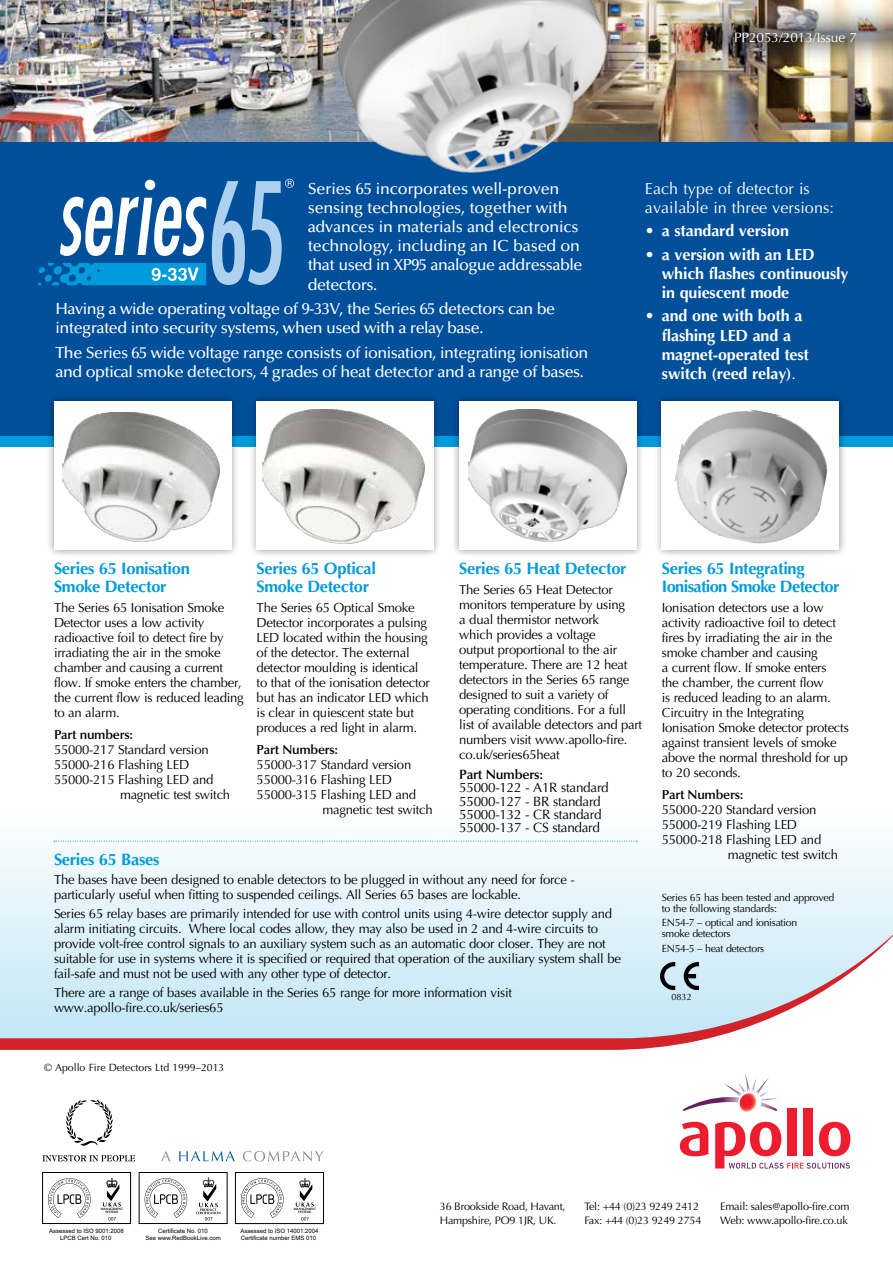
<style>
.page{position:relative;width:893px;height:1263px;background:#fff}
.page>*{position:absolute;margin:0;border:0;box-sizing:border-box;transform-origin:0 0}
.t1{font:700 16.5px/18px "Optima LT";letter-spacing:-.02em;color:#009bdb}
.t2{font:700 16.5px/18px "Optima LT";letter-spacing:-.04em;color:#009bdb}
.t3{font:500 16.2px/19px "Optima LT";letter-spacing:-.03em;color:#fff}
.t4{font:500 16.2px/19px "Optima LT";letter-spacing:-.01em;color:#fff}
.t5{font:700 16.2px/19px "Optima LT";letter-spacing:-.01em;color:#fff}
.t6{font:16.2px/19px "Optima LT";letter-spacing:.005em;color:#fff}
.t7{font:13.5px/13px "Optima LT";letter-spacing:-.02em;color:#000}
.t8{font:13.5px "Optima LT";color:#fff}
.t9{font:600 13.5px "Optima LT";letter-spacing:-.02em;color:#000}
.t10{font:13.2px/15px "Optima LT";letter-spacing:-.02em;color:#000}
.t11{font:600 13.2px "Optima LT";letter-spacing:-.02em;color:#000}
.t12{font:10.8px/13.5px "Optima";letter-spacing:-.02em;color:#000}
.t13{font:10.5px/10.5px "Optima LT";letter-spacing:-.02em;color:#000}
.t14{font:10.5px "Optima LT";color:#000}
.t15{font:9.15px "Optima LT";color:#000}
.t16{font:6px/7.5px "Arial";color:#000;text-align:center}
.t17{font:700 3.3px/3px "Optima";letter-spacing:-.015em;color:#000;text-align:center}
.s1{font-weight:400}
</style>
<div class="page">
<svg style="left:0;top:840px;width:893px;height:82px;fill:#ebf7fc"></svg>
<svg style="left:680px;top:1122px;width:28px;height:34px"></svg>
<div style="left:787px;top:1108px;width:9px;height:47px;background:#ed1c2e"></div>
<div style="left:804px;top:1108px;width:9px;height:47px;background:#ed1c2e"></div>
<svg style="left:715px;top:1122px;width:135px;height:46px"></svg>
<svg style="left:683px;top:1073px;width:95px;height:39px"></svg>
<svg style="left:42px;top:1155px;width:93px;height:6px"></svg>
<svg style="left:66px;top:1099px;width:47px;height:47px"></svg>
<div style="left:235px;top:1172px;width:89px;height:52px;border:1px solid #000"></div>
<svg style="left:241px;top:1178px;width:42px;height:40px"></svg>
<svg style="left:295px;top:1178px;width:19px;height:42px"></svg>
<div style="left:139px;top:1172px;width:88px;height:52px;border:1px solid #000"></div>
<svg style="left:145px;top:1178px;width:42px;height:40px"></svg>
<div style="left:42px;top:1172px;width:89px;height:52px;border:1px solid #000"></div>
<svg style="left:48px;top:1177px;width:73px;height:43px"></svg>
<svg style="left:161px;top:1151px;width:9px;height:10px"></svg>
<svg style="left:179px;top:1151px;width:56px;height:10px"></svg>
<svg style="left:243px;top:1151px;width:80px;height:10px"></svg>
<svg style="left:0;top:922px;width:893px;height:128px;background:#d5dde7"></svg>
<svg style="left:196px;top:1177px;width:24px;height:43px"></svg>
<div style="left:0;top:141px;width:893px;height:295px;background:#004f9b"></div>
<img style="left:617px;top:0;width:276px;height:142px">
<img style="left:619px;top:0;width:274px;height:65px">
<img style="left:0;top:0;width:316px;height:142px">
<div style="left:0;top:436px;width:893px;height:10px;background:#009bdb"></div>
<img style="left:316px;top:0;width:301px;height:174px">
<div style="left:46px;top:393px;width:193px;height:164px;background:#000;opacity:.4"></div>
<div style="left:54px;top:401px;width:177px;height:149px;background:#fff"></div>
<img style="left:62px;top:413px;width:157px;height:129px">
<div style="left:249px;top:393px;width:193px;height:164px;background:#000;opacity:.4"></div>
<div style="left:257px;top:401px;width:177px;height:149px;background:#fff"></div>
<img style="left:263px;top:409px;width:161px;height:134px">
<div style="left:451px;top:393px;width:193px;height:164px;background:#000;opacity:.4"></div>
<div style="left:459px;top:401px;width:177px;height:149px;background:#fff"></div>
<img style="left:468px;top:409px;width:159px;height:132px">
<div style="left:654px;top:393px;width:193px;height:164px;background:#000;opacity:.4"></div>
<div style="left:662px;top:401px;width:177px;height:149px;background:#fff"></div>
<img style="left:674px;top:409px;width:154px;height:135px">
<img style="left:660px;top:962px;width:39px;height:28px">
<svg style="left:54px;top:841px;width:583px;height:1px"></svg>
<svg style="left:60px;top:197px;width:146px;height:59px"></svg>
<div style="left:145px;top:180px;width:10px;height:10px;background:#fff;border-radius:50%"></div>
<svg style="left:38px;top:263px;width:168px;height:22px;background:#1296d4"></svg>
<svg style="left:212px;top:179px;width:82px;height:106px"></svg>
<p class="t4" style="left:308px;top:179px;width:276px">Series 65 incorporates well-proven sensing technologies, together with advances in materials and electronics technology, including an IC based on that used in XP95 analogue addressable detectors.</p>
<p class="t3" style="left:55px;top:299px;width:501px">Having a wide operating voltage of 9-33V, the Series 65 detectors can be integrated into security systems, when used with a relay base.</p>
<p class="t3" style="left:55px;top:343px;width:534px">The Series 65 wide voltage range consists of ionisation, integrating ionisation and optical smoke detectors, 4 grades of heat detector and a range of bases.</p>
<p class="t8" style="left:734px;top:29px;width:124px">PP2053/2013/Issue 7</p>
<p class="t6" style="left:645px;top:179px;width:191px">Each type of detector is available in three versions:</p>
<p class="t5" style="left:645px;top:222px;width:146px">• a standard version</p>
<p class="t5" style="left:662px;top:245px;width:188px;text-indent:-17px">• a version with an LED which flashes continuously in quiescent mode</p>
<p class="t5" style="left:662px;top:307px;width:149px;text-indent:-17px">• and one with both a flashing LED and a magnet-operated test switch (reed relay)<span class="s1">.</span></p>
<p class="t1" style="left:54px;top:560px;width:137px">Series 65 Ionisation<br>Smoke Detector</p>
<p class="t10" style="left:54px;top:600px;width:191px">The Series 65 Ionisation Smoke<br>Detector uses a low activity radioactive foil to detect fire by irradiating the air in the smoke chamber and causing a current flow. If smoke enters the chamber, the current flow is reduced leading to an alarm.</p>
<p class="t11" style="left:54px;top:727px;width:81px">Part numbers:</p>
<p class="t10" style="left:54px;top:742px;width:156px">55000-217 Standard version</p>
<p class="t10" style="left:54px;top:757px;width:137px">55000-216 Flashing LED</p>
<p class="t10" style="left:54px;top:772px;width:161px">55000-215 Flashing LED and</p>
<p class="t10" style="left:120px;top:787px;width:112px">magnetic test switch</p>
<p class="t1" style="left:257px;top:560px;width:121px">Series 65 Optical<br>Smoke Detector</p>
<p class="t10" style="left:257px;top:600px;width:175px">The Series 65 Optical Smoke<br>Detector incorporates a pulsing<br>LED located within the housing of the detector. The external detector moulding is identical to that of the ionisation detector but has an indicator LED which is clear in quiescent state but produces a red light in alarm.</p>
<p class="t11" style="left:257px;top:742px;width:83px">Part Numbers:</p>
<p class="t10" style="left:257px;top:757px;width:156px">55000-317 Standard version</p>
<p class="t10" style="left:257px;top:772px;width:137px">55000-316 Flashing LED</p>
<p class="t10" style="left:257px;top:787px;width:161px">55000-315 Flashing LED and</p>
<p class="t10" style="left:323px;top:802px;width:112px">magnetic test switch</p>
<p class="t1" style="left:459px;top:560px;width:169px">Series 65 Heat Detector</p>
<p class="t10" style="left:459px;top:582px;width:185px">The Series 65 Heat Detector monitors temperature by using<br>a dual thermistor network<br>which provides a voltage<br>output proportional to the air temperature. There are 12 heat detectors in the Series 65 range designed to suit a variety of operating conditions. For a full list of available detectors and part numbers visit www.apollo-fire. co.uk/series65heat</p>
<p class="t9" style="left:459px;top:767px;width:85px">Part Numbers:</p>
<p class="t7" style="left:459px;top:781px;width:151px">55000-122 - A1R standard<br>55000-127 - BR standard<br>55000-132 - CR standard<br>55000-137 - CS standard</p>
<p class="t1" style="left:54px;top:850px;width:107px">Series 65 Bases</p>
<p class="t10" style="left:54px;top:872px;width:522px">The bases have been designed to enable detectors to be plugged in without any need for force - particularly useful when fitting to suspended ceilings. All Series 65 bases are lockable.</p>
<p class="t10" style="left:54px;top:906px;width:568px">Series 65 relay bases are primarily intended for use with control units using 4-wire detector supply and alarm initiating circuits. Where local codes allow, they may also be used in 2 and 4-wire circuits to provide volt-free control signals to an auxiliary system such as an automatic door closer. They are not suitable for use in systems where it is specified or required that operation of the auxiliary system shall be fail-safe and must not be used with any other type of detector.</p>
<p class="t10" style="left:54px;top:986px;width:460px">There are a range of bases available in the Series 65 range for more information visit www.apollo-fire.co.uk/series65</p>
<p class="t14" style="left:44px;top:1061px;width:182px">© Apollo Fire Detectors Ltd 1999–2013</p>
<p class="t2" style="left:662px;top:560px;width:179px">Series 65 Integrating<br>Ionisation Smoke Detector</p>
<p class="t10" style="left:662px;top:600px;width:188px">Ionisation detectors use a low activity radioactive foil to detect fires by irradiating the air in the smoke chamber and causing<br>a current flow. If smoke enters<br>the chamber, the current flow<br>is reduced leading to an alarm.<br>Circuitry in the Integrating<br>Ionisation Smoke detector protects against transient levels of smoke above the normal threshold for up to 20 seconds.</p>
<p class="t11" style="left:662px;top:787px;width:83px">Part Numbers:</p>
<p class="t10" style="left:662px;top:802px;width:156px">55000-220 Standard version</p>
<p class="t10" style="left:662px;top:817px;width:137px">55000-219 Flashing LED</p>
<p class="t10" style="left:662px;top:832px;width:161px">55000-218 Flashing LED and</p>
<p class="t10" style="left:728px;top:847px;width:112px">magnetic test switch</p>
<p class="t13" style="left:662px;top:892px;width:174px">Series 65 has been tested and approved to the following standards:</p>
<p class="t13" style="left:662px;top:918px;width:137px">EN54-7 – optical and ionisation smoke detectors</p>
<p class="t13" style="left:662px;top:943px;width:104px">EN54-5 – heat detectors</p>
<p class="t15" style="left:671px;top:991px;width:22px">0832</p>
<p class="t17" style="left:101px;top:1207px;width:24px">MANAGEMENT<br>SYSTEMS</p>
<p class="t16" style="left:49px;top:1227px;width:76px">Assessed to ISO 9001:2008<br>LPCB Cert No. 010</p>
<p class="t17" style="left:294px;top:1207px;width:24px">MANAGEMENT<br>SYSTEMS</p>
<p class="t16" style="left:145px;top:1227px;width:77px">Certificate No. 010<br>See www.RedBookLive.com</p>
<p class="t16" style="left:240px;top:1227px;width:80px;text-align:left">Assessed to ISO 14001:2004<br>Certificate number EMS 010</p>
<p class="t12" style="left:440px;top:1200px;width:127px">36 Brookside Road, Havant,<br>Hampshire, PO9 1JR, UK.</p>
<p class="t12" style="left:584px;top:1200px;width:119px">Tel: +44 (0)23 9249 2412<br>Fax: +44 (0)23 9249 2754</p>
<p class="t12" style="left:720px;top:1200px;width:131px">Email: sales@apollo-fire.com<br>Web: www.apollo-fire.co.uk</p>
</div>
